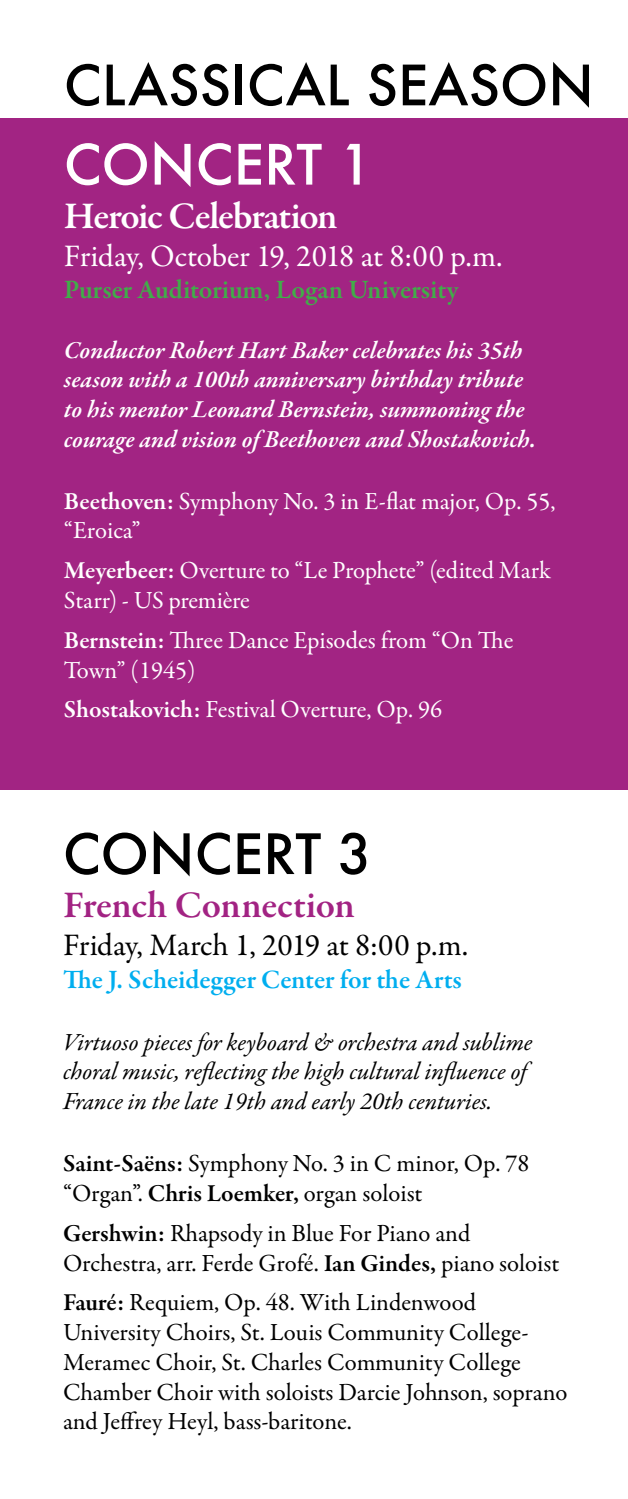
<style>
.page{position:relative;width:628px;height:1499px;background:#fff}
.page>*{position:absolute;margin:0;border:0;box-sizing:border-box;transform-origin:0 0}
.t1{font:500 54px "Futura";color:#000}
.t2{font:500 54px "Futura";color:#fff}
.t3{font:600 38.25px "Garamond Premr Pro";letter-spacing:-.035em;color:#fff}
.t4{font:600 38.25px "Garamond Premr Pro";letter-spacing:-.01em;color:#a22383}
.t5{font:31.5px "Garamond Premr Pro";letter-spacing:-.01em;color:#fff}
.t6{font:31.5px "Garamond Premr Pro";letter-spacing:-.005em;color:#000}
.t7{font:600 27px "Garamond Premr Pro";letter-spacing:-.005em;color:#00aeef}
.t8{font:600 27px "Garamond Premr Pro";letter-spacing:-.005em;color:#41ad49}
.t9{font:24.75px/29.7px "Garamond Premr Pro";color:#000}
.t10{font:24.75px/29.7px "Garamond Premr Pro";letter-spacing:-.005em;color:#fff}
.t11{font:italic 600 24.75px/29.7px "Garamond Premr Pro";color:#fff}
.t12{font:italic 24.75px/29.7px "Garamond Premr Pro";letter-spacing:-.005em;color:#000}
.s1{font-weight:600}
</style>
<div class="page">
<div style="left:0;top:119px;width:628px;height:671px;background:#a22483"></div>
<h1 class="t1" style="left:64px;top:48px;width:531px">CLASSICAL SEASON</h1>
<h1 class="t2" style="left:64px;top:127px;width:310px">CONCERT 1</h1>
<h2 class="t3" style="left:64px;top:193px;width:275px">Heroic Celebration</h2>
<p class="t5" style="left:64px;top:237px;width:440px">Friday, October 19, 2018 at 8:00 p.m.</p>
<p class="t8" style="left:64px;top:273px;width:396px">Purser Auditorium, Logan University</p>
<p class="t11" style="left:64px;top:336px;width:474px">Conductor Robert Hart Baker celebrates his 35th season with a 100th anniversary birthday tribute to his mentor Leonard Bernstein, summoning the courage and vision of Beethoven and Shostakovich.</p>
<p class="t10" style="left:64px;top:487px;width:493px"><span class="s1">Beethoven:</span> Symphony No. 3 in E-flat major, Op. 55, “Eroica”</p>
<p class="t10" style="left:64px;top:556px;width:488px"><span class="s1">Meyerbeer:</span> Overture to “Le Prophete” (edited Mark<br>Starr) - US première</p>
<p class="t10" style="left:64px;top:626px;width:451px"><span class="s1">Bernstein:</span> Three Dance Episodes from “On The<br>Town” (1945)</p>
<p class="t10" style="left:64px;top:695px;width:379px"><span class="s1">Shostakovich:</span> Festival Overture, Op. 96</p>
<h1 class="t1" style="left:63px;top:817px;width:310px">CONCERT 3</h1>
<h2 class="t4" style="left:63px;top:882px;width:293px">French Connection</h2>
<p class="t6" style="left:63px;top:926px;width:407px">Friday, March 1, 2019 at 8:00 p.m.</p>
<p class="t7" style="left:63px;top:963px;width:400px">The J. Scheidegger Center for the Arts</p>
<p class="t12" style="left:63px;top:1028px;width:471px">Virtuoso pieces for keyboard &amp; orchestra and sublime choral music, reflecting the high cultural influence of<br>France in the late 19th and early 20th centuries.</p>
<p class="t9" style="left:63px;top:1149px;width:468px"><span class="s1">Saint-Saëns:</span> Symphony No. 3 in C minor, Op. 78 “Organ”. <span class="s1">Chris Loemker,</span> organ soloist</p>
<p class="t9" style="left:63px;top:1218px;width:498px"><span class="s1">Gershwin:</span> Rhapsody in Blue For Piano and<br>Orchestra, arr. Ferde Grofé. <span class="s1">Ian Gindes,</span> piano soloist</p>
<p class="t9" style="left:63px;top:1288px;width:506px"><span class="s1">Fauré:</span> Requiem, Op. 48. With Lindenwood University Choirs, St. Louis Community College-Meramec Choir, St. Charles Community College Chamber Choir with soloists Darcie Johnson, soprano and Jeffrey Heyl, bass-baritone.</p>
</div>
